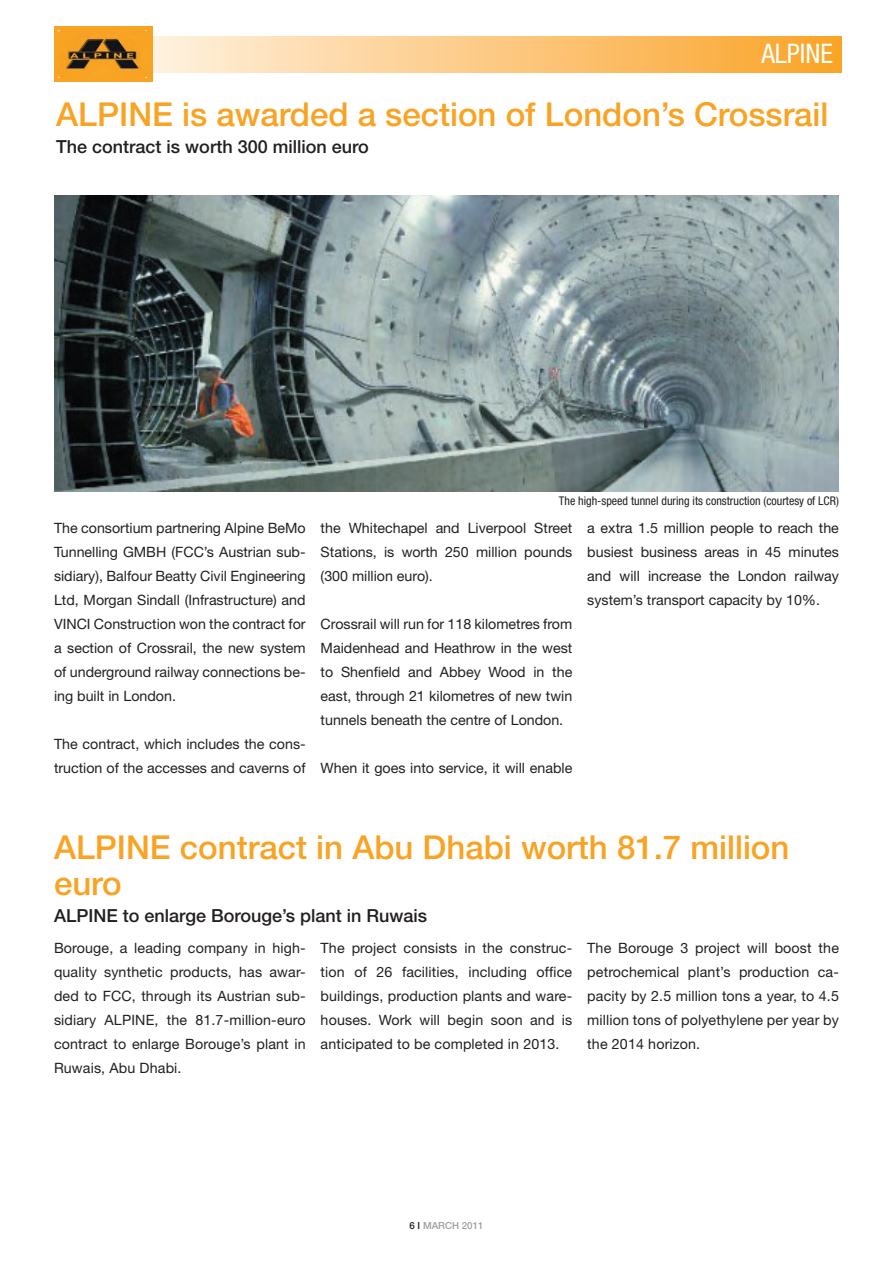
<style>
.page{position:relative;width:893px;height:1263px;background:#fff}
.page>*{position:absolute;margin:0;border:0;box-sizing:border-box;transform-origin:0 0}
.t1{font:500 33px/36px "Helvetica Neue";color:#f9a324}
.t2{font:condensed 27px "Helvetica Neue";color:#fff}
.t3{font:500 18px "Helvetica Neue";color:#231f20}
.t4{font:14.25px/24px "Helvetica Neue";color:#231f20;text-align:justify}
.t5{font:condensed 12px "Helvetica Neue";color:#231f20}
.t6{font:500 9.75px "Helvetica Neue";color:#9d9fa2}
.s1{color:#231f20}
</style>
<div class="page">
<svg style="left:152px;top:36px;width:689px;height:36px;background:#fcc982"></svg>
<div style="left:54px;top:26px;width:98px;height:56px;background:#f9a324"></div>
<img style="left:59px;top:30px;width:88px;height:47px">
<img style="left:54px;top:196px;width:785px;height:295px">
<h2 class="t2" style="left:761px;top:38px;width:73px">ALPINE</h2>
<h1 class="t1" style="left:56px;top:96px;width:774px">ALPINE is awarded a section of London’s Crossrail</h1>
<p class="t3" style="left:56px;top:136px;width:314px">The contract is worth 300 million euro</p>
<p class="t4" style="left:54px;top:516px;width:253px">The consortium partnering Alpine BeMo Tunnelling GMBH (FCC’s Austrian sub&shy;sidiary), Balfour Beatty Civil Engineering Ltd, Morgan Sindall (Infrastructure) and VINCI Construction won the contract for a section of Crossrail, the new system of underground railway connections be&shy;ing built in London.</p>
<p class="t4" style="left:54px;top:732px;width:253px">The contract, which includes the cons&shy;truction of the accesses and caverns of</p>
<p class="t5" style="left:559px;top:493px;width:282px">The high-speed tunnel during its construction (courtesy of LCR)</p>
<p class="t4" style="left:321px;top:516px;width:253px">the Whitechapel and Liverpool Street Stations, is worth 250 million pounds (300 million euro).</p>
<p class="t4" style="left:321px;top:612px;width:253px">Crossrail will run for 118 kilometres from Maidenhead and Heathrow in the west to Shenfield and Abbey Wood in the east, through 21 kilometres of new twin tunnels beneath the centre of London.</p>
<p class="t4" style="left:321px;top:756px;width:253px">When it goes into service, it will enable</p>
<p class="t4" style="left:587px;top:516px;width:253px">a extra 1.5 million people to reach the busiest business areas in 45 minutes and will increase the London railway system’s transport capacity by 10%.</p>
<h1 class="t1" style="left:54px;top:829px;width:737px">ALPINE contract in Abu Dhabi worth 81.7 million euro</h1>
<p class="t3" style="left:54px;top:905px;width:375px">ALPINE to enlarge Borouge’s plant in Ruwais</p>
<p class="t4" style="left:54px;top:935px;width:253px">Borouge, a leading company in high&shy;quality synthetic products, has awar&shy;ded to FCC, through its Austrian sub&shy;sidiary ALPINE, the 81.7-million-euro contract to enlarge Borouge’s plant in Ruwais, Abu Dhabi.</p>
<p class="t4" style="left:321px;top:935px;width:253px">The project consists in the construc&shy;tion of 26 facilities, including office buildings, production plants and ware&shy;houses. Work will begin soon and is anticipated to be completed in 2013.</p>
<p class="t4" style="left:587px;top:935px;width:253px">The Borouge 3 project will boost the petrochemical plant’s production ca&shy;pacity by 2.5 million tons a year, to 4.5 million tons of polyethylene per year by the 2014 horizon.</p>
<p class="t6" style="left:409px;top:1219px;width:76px"><span class="s1">6 I</span> MARCH 2011</p>
</div>
